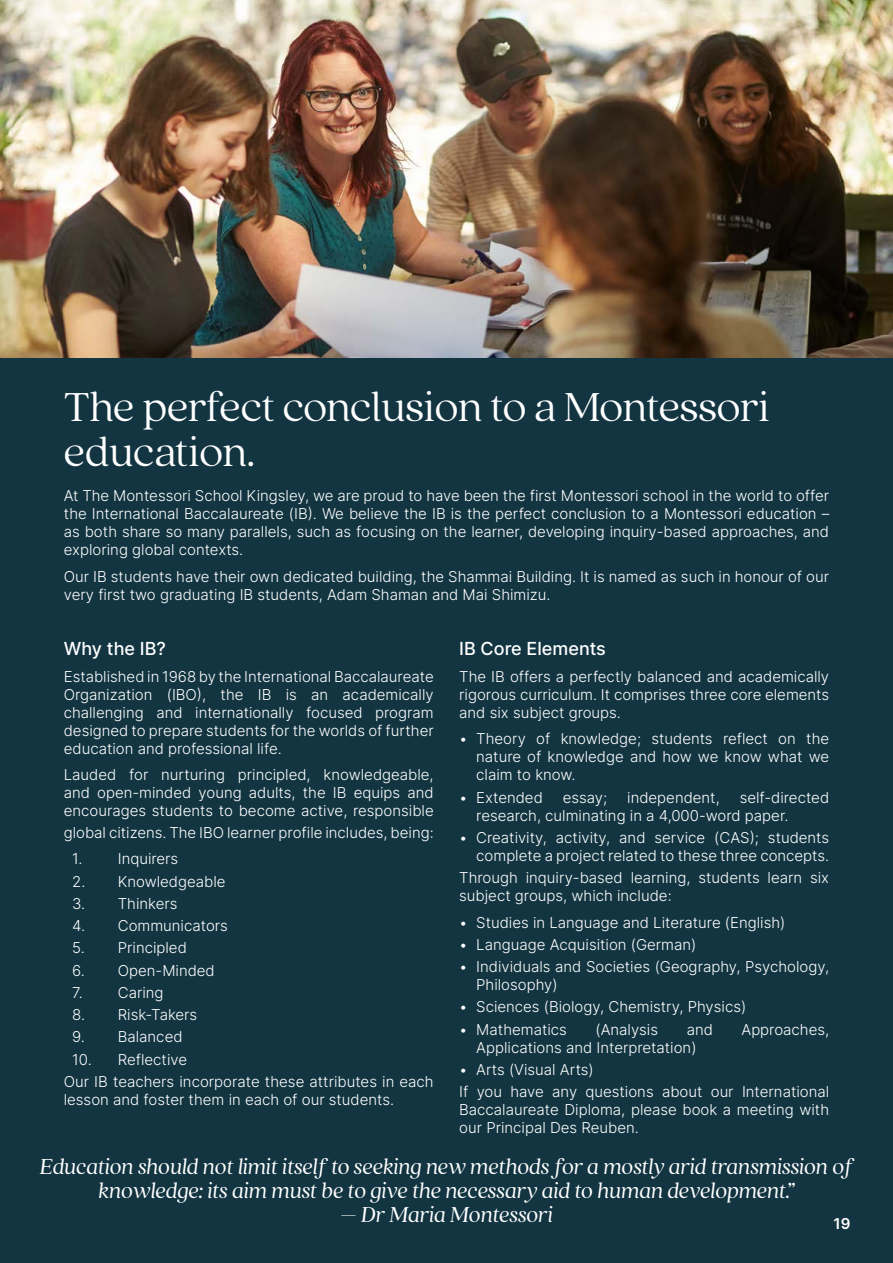
<style>
.page{position:relative;width:893px;height:1263px;background:#123541}
.page>*{position:absolute;margin:0;border:0;box-sizing:border-box;transform-origin:0 0}
.t1{font:300 45px/45px "Quincy CF";letter-spacing:-.01em;color:#fff}
.t2{font:italic 24px/24px "Quincy CF";letter-spacing:-.005em;color:#fff;text-align:center}
.t3{font:500 18px "Inter";color:#fff}
.t4{font:300 15px/18px "Inter";color:#fff}
.t5{font:600 15px "Inter";color:#fff}
</style>
<div class="page">
<img style="left:0;top:0;width:893px;height:357px">
<h1 class="t1" style="left:64px;top:385px;width:708px">The perfect conclusion to a Montessori education.</h1>
<p class="t4" style="left:64px;top:487px;width:767px;text-align:justify">At The Montessori School Kingsley, we are proud to have been the first Montessori school in the world to offer the International Baccalaureate (IB). We believe the IB is the perfect conclusion to a Montessori education – as both share so many parallels, such as focusing on the learner, developing inquiry-based approaches, and exploring global contexts.</p>
<p class="t4" style="left:64px;top:567px;width:767px">Our IB students have their own dedicated building, the Shammai Building. It is named as such in honour of our very first two graduating IB students, Adam Shaman and Mai Shimizu.</p>
<p class="t3" style="left:64px;top:636px;width:104px">Why the IB?</p>
<p class="t4" style="left:64px;top:667px;width:371px;text-align:justify">Established in 1968 by the International Baccalaureate Organization (IBO), the IB is an academically challenging and internationally focused program designed to prepare students for the worlds of further education and professional life.</p>
<p class="t4" style="left:64px;top:765px;width:371px;text-align:justify">Lauded for nurturing principled, knowledgeable, and open-minded young adults, the IB equips and encourages students to become active, responsible</p>
<p class="t4" style="left:64px;top:823px;width:371px">global citizens. The IBO learner profile includes, being:</p>
<p class="t4" style="left:72px;top:850px;width:108px">1. Inquirers</p>
<p class="t4" style="left:72px;top:872px;width:155px">2. Knowledgeable</p>
<p class="t4" style="left:72px;top:894px;width:107px">3. Thinkers</p>
<p class="t4" style="left:72px;top:916px;width:157px">4. Communicators</p>
<p class="t4" style="left:72px;top:939px;width:116px">5. Principled</p>
<p class="t4" style="left:72px;top:961px;width:144px">6. Open-Minded</p>
<p class="t4" style="left:72px;top:983px;width:93px">7. Caring</p>
<p class="t4" style="left:72px;top:1005px;width:127px">8. Risk-Takers</p>
<p class="t4" style="left:72px;top:1028px;width:112px">9. Balanced</p>
<p class="t4" style="left:64px;top:1048px;width:371px;line-height:22.2px;text-indent:9px">10. Reflective<br>Our IB teachers incorporate these attributes in each</p>
<p class="t4" style="left:64px;top:1090px;width:332px">lesson and foster them in each of our students.</p>
<p class="t3" style="left:459px;top:636px;width:148px">IB Core Elements</p>
<p class="t4" style="left:459px;top:667px;width:371px;text-align:justify">The IB offers a perfectly balanced and academically rigorous curriculum. It comprises three core elements and six subject groups.</p>
<p class="t4" style="left:476px;top:729px;width:354px;text-align:justify;text-indent:-17px">• Theory of knowledge; students reflect on the nature of knowledge and how we know what we claim to know.</p>
<p class="t4" style="left:459px;top:788px;width:85px">• Extended</p>
<p class="t4" style="left:563px;top:788px;width:46px">essay;</p>
<p class="t4" style="left:627px;top:788px;width:94px">independent,</p>
<p class="t4" style="left:476px;top:788px;width:354px;text-indent:263px">self-directed research, culminating in a 4,000-word paper.</p>
<p class="t4" style="left:459px;top:828px;width:371px;text-align:right">• Creativity, activity, and service (CAS); students complete a project related to these three concepts.</p>
<p class="t4" style="left:459px;top:868px;width:371px">Through inquiry-based learning, students learn six subject groups, which include:</p>
<p class="t4" style="left:459px;top:913px;width:328px">• Studies in Language and Literature (English)</p>
<p class="t4" style="left:459px;top:935px;width:239px">• Language Acquisition (German)</p>
<p class="t4" style="left:476px;top:957px;width:354px;text-indent:-17px">• Individuals and Societies (Geography, Psychology,<br>Philosophy)</p>
<p class="t4" style="left:459px;top:997px;width:288px">• Sciences (Biology, Chemistry, Physics)</p>
<p class="t4" style="left:459px;top:1020px;width:109px">• Mathematics</p>
<p class="t4" style="left:595px;top:1020px;width:64px">(Analysis</p>
<p class="t4" style="left:687px;top:1020px;width:28px">and</p>
<p class="t4" style="left:741px;top:1020px;width:89px">Approaches,</p>
<p class="t4" style="left:476px;top:1038px;width:222px">Applications and Interpretation)</p>
<p class="t4" style="left:459px;top:1058px;width:371px;line-height:22.2px">• Arts (Visual Arts)<br>If you have any questions about our International</p>
<p class="t4" style="left:459px;top:1100px;width:371px">Baccalaureate Diploma, please book a meeting with our Principal Des Reuben.</p>
<h2 class="t2" style="left:40px;top:1154px;width:815px">Education should not limit itself to seeking new methods for a mostly arid transmission of knowledge: its aim must be to give the necessary aid to human development.”</h2>
<h2 class="t2" style="left:340px;top:1202px;width:214px">– Dr Maria Montessori</h2>
<p class="t5" style="left:833px;top:1212px;width:18px">19</p>
</div>
